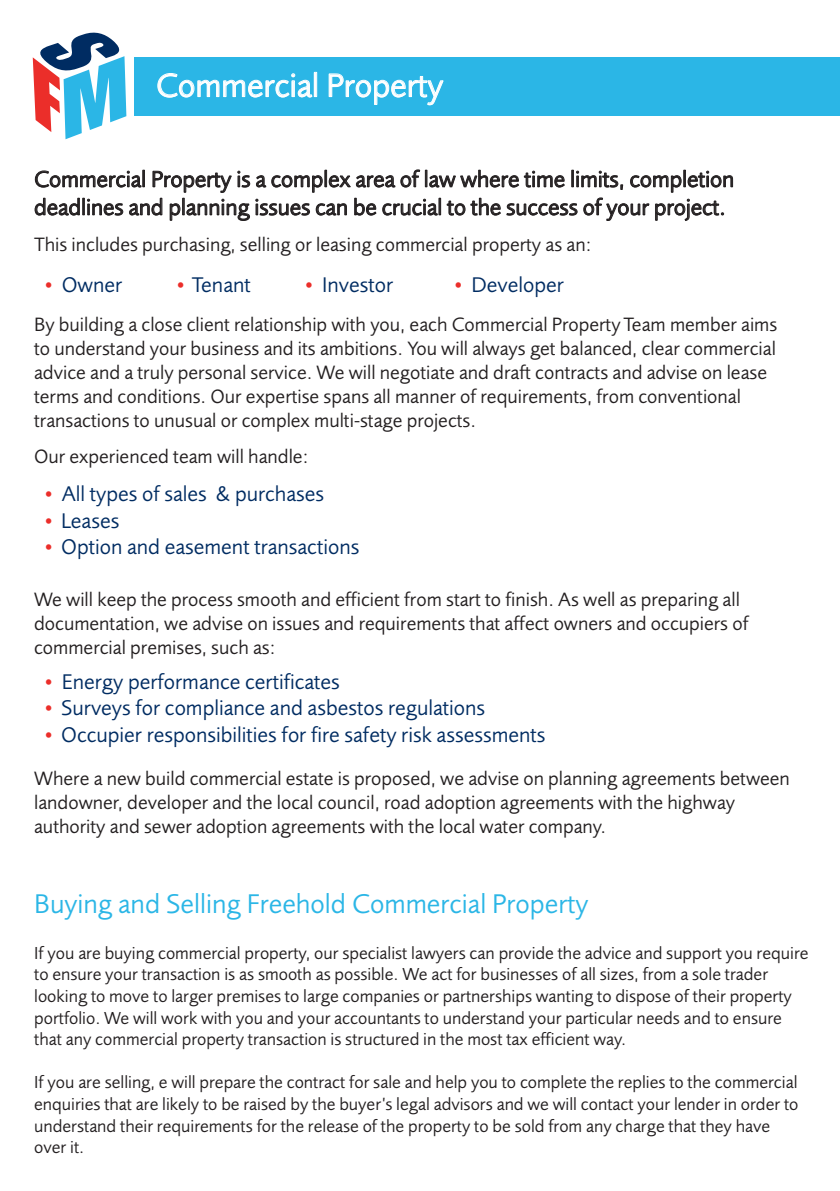
<style>
.page{position:relative;width:840px;height:1191px;background:#fff}
.page>*{position:absolute;margin:0;border:0;box-sizing:border-box;transform-origin:0 0}
.t1{font:34px "Foundry Sans";color:#fff}
.t2{font:28px "Foundry Sans";color:#2bb6e6}
.t3{font:23.4px/28px "Foundry Sans";color:#231f20}
.t4{font:22px "Foundry Sans";color:#002c62}
.t5{font:20px/24px "Foundry Sans";color:#231f20}
.t6{font:18px/21.6px "Foundry Sans";color:#231f20}
.s1{font-family:"Bliss 2";font-weight:700;color:#eb2e2a}
</style>
<div class="page">
<svg style="left:33px;top:32px;width:93px;height:107px"></svg>
<div style="left:135px;top:57px;width:704px;height:59px;background:#2bb6e6"></div>
<svg style="left:157px;top:73px;width:155px;height:24px"></svg>
<div style="left:314px;top:72px;width:3px;height:25px;border:1px solid #fff"></div>
<svg style="left:329px;top:74px;width:114px;height:31px"></svg>
<svg style="left:35px;top:169px;width:697px;height:52px"></svg>
<h1 class="t1" style="left:156px;top:67px;width:288px">Commercial Property</h1>
<p class="t3" style="left:34px;top:165px;width:701px">Commercial Property is a complex area of law where time limits, completion deadlines and planning issues can be crucial to the success of your project.</p>
<p class="t5" style="left:34px;top:232px;width:558px">This includes purchasing, selling or leasing commercial property as an:</p>
<p class="t4" style="left:45px;top:273px;width:79px"><span class="s1">•</span> Owner</p>
<p class="t4" style="left:177px;top:273px;width:75px"><span class="s1">•</span> Tenant</p>
<p class="t4" style="left:305px;top:273px;width:89px"><span class="s1">•</span> Investor</p>
<p class="t4" style="left:454px;top:272px;width:111px"><span class="s1">•</span> Developer</p>
<p class="t5" style="left:34px;top:313px;width:744px">By building a close client relationship with you, each Commercial Property Team member aims to understand your business and its ambitions. You will always get balanced, clear commercial advice and a truly personal service. We will negotiate and draft contracts and advise on lease terms and conditions. Our expertise spans all manner of requirements, from conventional transactions to unusual or complex multi-stage projects.</p>
<p class="t5" style="left:34px;top:445px;width:275px">Our experienced team will handle:</p>
<p class="t4" style="left:45px;top:482px;width:280px"><span class="s1">•</span> All types of sales &amp; purchases</p>
<p class="t4" style="left:45px;top:508px;width:76px"><span class="s1">•</span> Leases</p>
<p class="t4" style="left:45px;top:535px;width:315px"><span class="s1">•</span> Option and easement transactions</p>
<p class="t5" style="left:34px;top:587px;width:715px">We will keep the process smooth and efficient from start to finish. As well as preparing all documentation, we advise on issues and requirements that affect owners and occupiers of commercial premises, such as:</p>
<p class="t4" style="left:45px;top:669px;width:296px"><span class="s1">•</span> Energy performance certificates</p>
<p class="t4" style="left:45px;top:696px;width:441px"><span class="s1">•</span> Surveys for compliance and asbestos regulations</p>
<p class="t4" style="left:45px;top:722px;width:501px"><span class="s1">•</span> Occupier responsibilities for fire safety risk assessments</p>
<p class="t5" style="left:34px;top:766px;width:757px">Where a new build commercial estate is proposed, we advise on planning agreements between landowner, developer and the local council, road adoption agreements with the highway authority and sewer adoption agreements with the local water company.</p>
<h2 class="t2" style="left:34px;top:888px;width:555px">Buying and Selling Freehold Commercial Property</h2>
<p class="t6" style="left:34px;top:942px;width:775px">If you are buying commercial property, our specialist lawyers can provide the advice and support you require to ensure your transaction is as smooth as possible. We act for businesses of all sizes, from a sole trader looking to move to larger premises to large companies or partnerships wanting to dispose of their property portfolio. We will work with you and your accountants to understand your particular needs and to ensure that any commercial property transaction is structured in the most tax efficient way.</p>
<p class="t6" style="left:34px;top:1072px;width:765px">If you are selling, e will prepare the contract for sale and help you to complete the replies to the commercial enquiries that are likely to be raised by the buyer’s legal advisors and we will contact your lender in order to understand their requirements for the release of the property to be sold from any charge that they have over it.</p>
</div>
